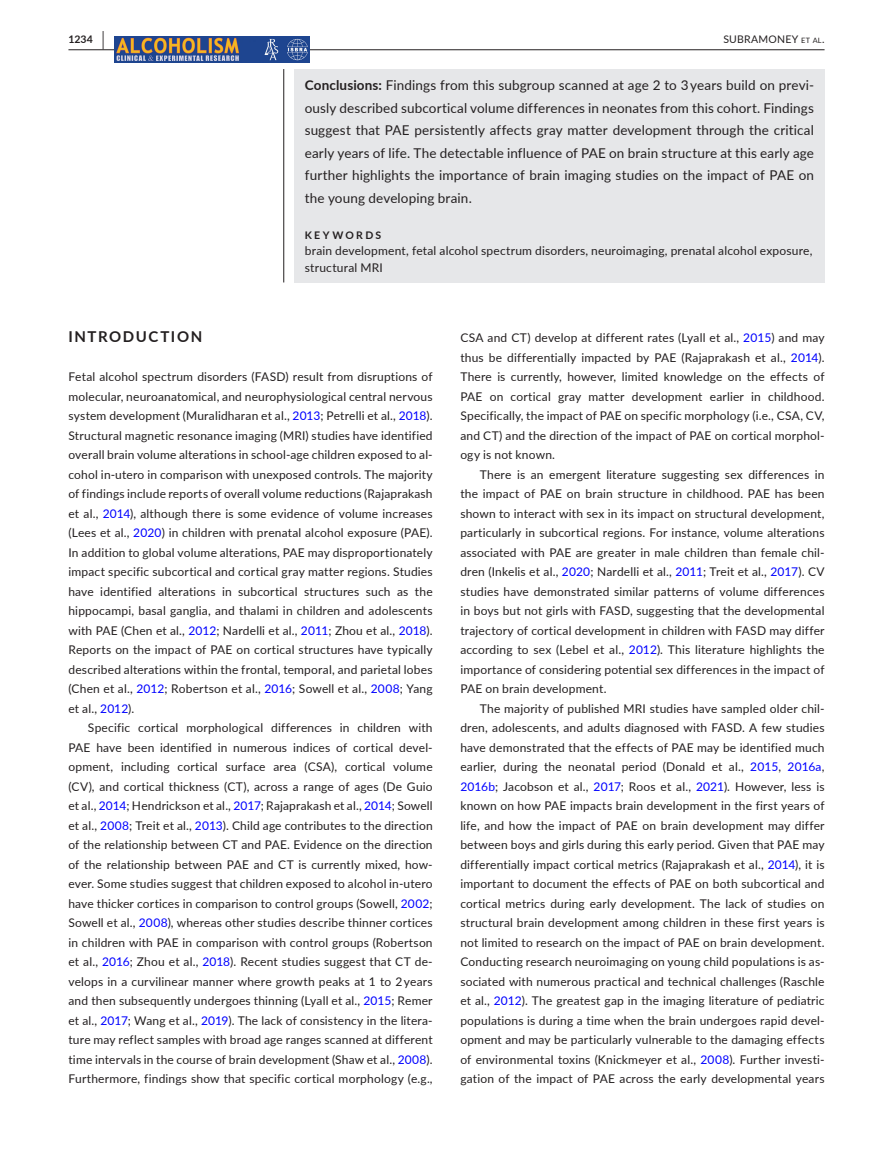
<style>
.page{position:relative;width:893px;height:1174px;background:#fff}
.page>*{position:absolute;margin:0;border:0;box-sizing:border-box;transform-origin:0 0}
.t1{font:700 15px "Lato";letter-spacing:.105em;color:#231f20}
.t2{font:13.5px/22.5px "Lato";letter-spacing:.01em;color:#231f20;text-align:justify}
.t3{font:12px/19.5px "Lato";letter-spacing:.015em;color:#231f20;text-align:justify}
.t4{font:10.5px "Lato";letter-spacing:.02em;color:#231f20}
.t5{font:700 10.5px "Lato";letter-spacing:.215em;color:#231f20}
.s1{font-size:19.5px}
.s2{font-size:7.35px}
.s3{font-weight:700}
.s4{color:#00f}
</style>
<div class="page">
<hr style="left:68px;top:49px;width:756px;height:1px;background:#231f20">
<img style="left:114px;top:37px;width:196px;height:25px">
<div style="left:294px;top:69px;width:530px;height:213px;background:#e6e7e9"></div>
<hr style="left:283px;top:69px;width:1px;height:213px;background:#231f20">
<p class="t5" style="left:68px;top:31px;width:37px">1234 <span class="s1">|</span></p>
<p class="t4" style="left:723px;top:31px;width:103px">SUBRAMONEY <span class="s2">et al</span>.</p>
<p class="t2" style="left:305px;top:74px;width:511px"><span class="s3">Conclusions:</span> Findings from this subgroup scanned at age 2 to 3 years build on previ&shy;ously described subcortical volume differences in neonates from this cohort. Findings suggest that PAE persistently affects gray matter development through the critical early years of life. The detectable influence of PAE on brain structure at this early age further highlights the importance of brain imaging studies on the impact of PAE on the young developing brain.</p>
<p class="t5" style="left:305px;top:227px;width:78px">KEYWORDS</p>
<p class="t3" style="left:305px;top:242px;width:509px;line-height:16.5px">brain development, fetal alcohol spectrum disorders, neuroimaging, prenatal alcohol exposure, structural MRI</p>
<p class="t1" style="left:68px;top:326px;width:135px">INTRODUCTION</p>
<p class="t3" style="left:68px;top:366px;width:366px">Fetal alcohol spectrum disorders (FASD) result from disruptions of molecular, neuroanatomical, and neurophysiological central nervous system development (Muralidharan et al., <span class="s4">2013</span>; Petrelli et al., <span class="s4">2018</span>).<br>Structural magnetic resonance imaging (MRI) studies have identified overall brain volume alterations in school-age children exposed to al&shy;cohol in-utero in comparison with unexposed controls. The majority of findings include reports of overall volume reductions (Rajaprakash et al., <span class="s4">2014</span>), although there is some evidence of volume increases (Lees et al., <span class="s4">2020</span>) in children with prenatal alcohol exposure (PAE).<br>In addition to global volume alterations, PAE may disproportionately impact specific subcortical and cortical gray matter regions. Studies have identified alterations in subcortical structures such as the hippocampi, basal ganglia, and thalami in children and adolescents with PAE (Chen et al., <span class="s4">2012</span>; Nardelli et al., <span class="s4">2011</span>; Zhou et al., <span class="s4">2018</span>).<br>Reports on the impact of PAE on cortical structures have typically described alterations within the frontal, temporal, and parietal lobes (Chen et al., <span class="s4">2012</span>; Robertson et al., <span class="s4">2016</span>; Sowell et al., <span class="s4">2008</span>; Yang et al., <span class="s4">2012</span>).</p>
<p class="t3" style="left:68px;top:717px;width:366px;text-indent:20px">Specific cortical morphological differences in children with PAE have been identified in numerous indices of cortical devel&shy;opment, including cortical surface area (CSA), cortical volume (CV), and cortical thickness (CT), across a range of ages (De Guio et al., <span class="s4">2014</span>; Hendrickson et al., <span class="s4">2017</span>; Rajaprakash et al., <span class="s4">2014</span>; Sowell et al., <span class="s4">2008</span>; Treit et al., <span class="s4">2013</span>). Child age contributes to the direction of the relationship between CT and PAE. Evidence on the direction of the relationship between PAE and CT is currently mixed, how&shy;ever. Some studies suggest that children exposed to alcohol in-utero have thicker cortices in comparison to control groups (Sowell, <span class="s4">2002</span>; Sowell et al., <span class="s4">2008</span>), whereas other studies describe thinner cortices in children with PAE in comparison with control groups (Robertson et al., <span class="s4">2016</span>; Zhou et al., <span class="s4">2018</span>). Recent studies suggest that CT de&shy;velops in a curvilinear manner where growth peaks at 1 to 2 years and then subsequently undergoes thinning (Lyall et al., <span class="s4">2015</span>; Remer et al., <span class="s4">2017</span>; Wang et al., <span class="s4">2019</span>). The lack of consistency in the litera&shy;ture may reflect samples with broad age ranges scanned at different time intervals in the course of brain development (Shaw et al., <span class="s4">2008</span>).<br>Furthermore, findings show that specific cortical morphology (e.g.,</p>
<p class="t3" style="left:460px;top:327px;width:366px">CSA and CT) develop at different rates (Lyall et al., <span class="s4">2015</span>) and may thus be differentially impacted by PAE (Rajaprakash et al., <span class="s4">2014</span>).<br>There is currently, however, limited knowledge on the effects of PAE on cortical gray matter development earlier in childhood.<br>Specifically, the impact of PAE on specific morphology (i.e., CSA, CV, and CT) and the direction of the impact of PAE on cortical morphol&shy;ogy is not known.</p>
<p class="t3" style="left:460px;top:464px;width:366px;text-indent:20px">There is an emergent literature suggesting sex differences in the impact of PAE on brain structure in childhood. PAE has been shown to interact with sex in its impact on structural development, particularly in subcortical regions. For instance, volume alterations associated with PAE are greater in male children than female chil&shy;dren (Inkelis et al., <span class="s4">2020</span>; Nardelli et al., <span class="s4">2011</span>; Treit et al., <span class="s4">2017</span>). CV studies have demonstrated similar patterns of volume differences in boys but not girls with FASD, suggesting that the developmental trajectory of cortical development in children with FASD may differ according to sex (Lebel et al., <span class="s4">2012</span>). This literature highlights the importance of considering potential sex differences in the impact of PAE on brain development.</p>
<p class="t3" style="left:460px;top:698px;width:366px;text-indent:20px">The majority of published MRI studies have sampled older chil&shy;dren, adolescents, and adults diagnosed with FASD. A few studies have demonstrated that the effects of PAE may be identified much earlier, during the neonatal period (Donald et al., <span class="s4">2015</span>, <span class="s4">2016a</span>, <span class="s4">2016b</span>; Jacobson et al., <span class="s4">2017</span>; Roos et al., <span class="s4">2021</span>). However, less is known on how PAE impacts brain development in the first years of life, and how the impact of PAE on brain development may differ between boys and girls during this early period. Given that PAE may differentially impact cortical metrics (Rajaprakash et al., <span class="s4">2014</span>), it is important to document the effects of PAE on both subcortical and cortical metrics during early development. The lack of studies on structural brain development among children in these first years is not limited to research on the impact of PAE on brain development.<br>Conducting research neuroimaging on young child populations is as&shy;sociated with numerous practical and technical challenges (Raschle et al., <span class="s4">2012</span>). The greatest gap in the imaging literature of pediatric populations is during a time when the brain undergoes rapid devel&shy;opment and may be particularly vulnerable to the damaging effects of environmental toxins (Knickmeyer et al., <span class="s4">2008</span>). Further investi&shy;gation of the impact of PAE across the early developmental years</p>
</div>
